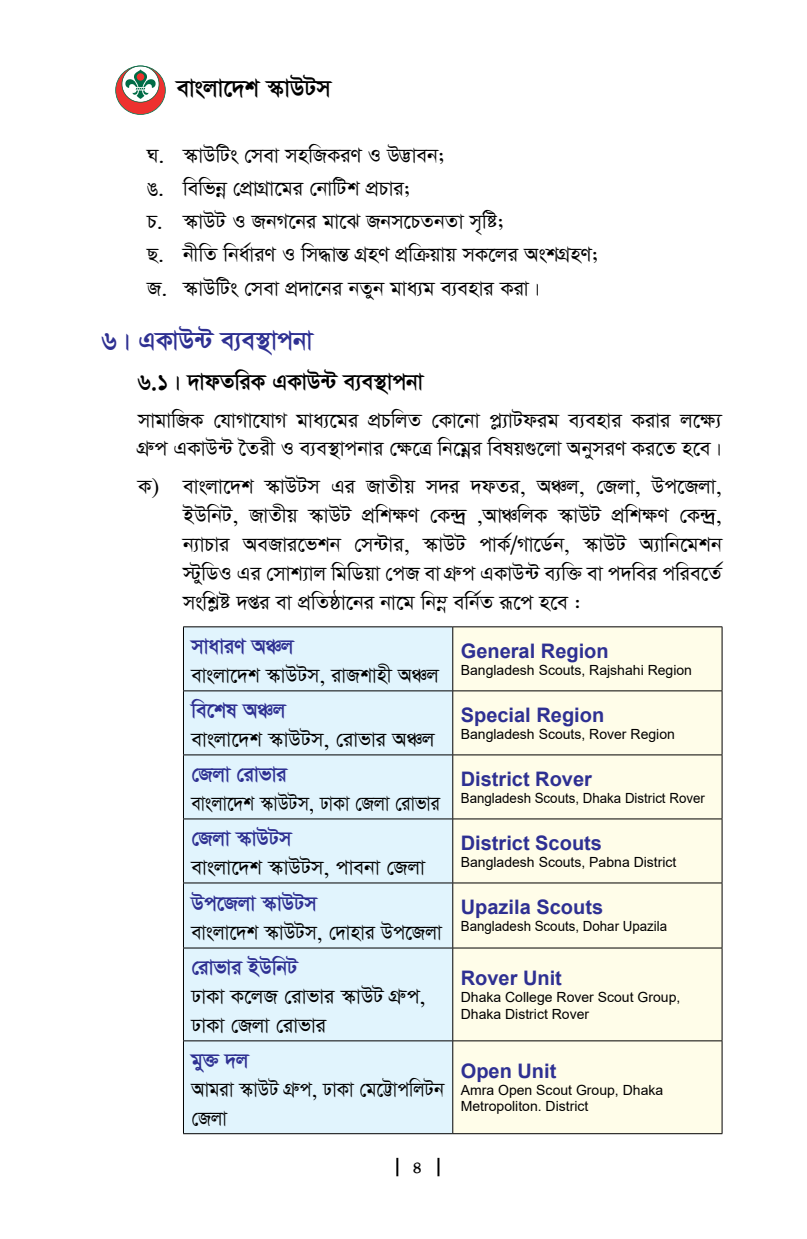
<style>
.page{position:relative;width:807px;height:1239px;background:#fff}
.page>*{position:absolute;margin:0;border:0;box-sizing:border-box;transform-origin:0 0}
.t1{font:30px "Sutonny MJ Bold";color:#2e3092}
.t2{font:28px "Sutonny MJ Bold";color:#000}
.t3{font:26px "Sutonny MJ Bold";color:#000}
.t4{font:24px/28.8px "Sutonny MJ";color:#000}
.t5{font:24px "Sutonny MJ Bold";color:#2e3092}
.t6{font:24px/28.8px "Sutonny MJ";color:#000;scale:.92 1}
.t7{font:24px "Sutonny MJ";color:#000;scale:.89 1}
.t8{font:24px "Sutonny MJ";color:#000;scale:.95 1}
.t9{font:700 20px "Arial";color:#2e3092}
.t10{font:20px "Sutonny MJ";color:#000}
.t11{font:14px/16.8px "Arial";color:#000}
.t12{font:14px "Arial";color:#000;scale:.95 1}
</style>
<div class="page">
<svg style="left:396px;top:1157px;width:2px;height:19px"></svg>
<svg style="left:437px;top:1157px;width:2px;height:19px"></svg>
<svg style="left:115px;top:66px;width:51px;height:49px"></svg>
<div style="left:137px;top:73px;width:7px;height:8px;background:#ee312f;border-radius:50%"></div>
<div style="left:184px;top:627px;width:268px;height:506px;background:#e1f4fd"></div>
<div style="left:453px;top:627px;width:268px;height:506px;background:#fffde9"></div>
<hr style="left:183px;top:626px;width:269px;height:1px;background:#000">
<hr style="left:183px;top:627px;width:1px;height:63px;background:#000">
<hr style="left:452px;top:626px;width:270px;height:1px;background:#000">
<hr style="left:452px;top:627px;width:1px;height:63px;background:#000">
<hr style="left:721px;top:627px;width:1px;height:63px;background:#000">
<hr style="left:183px;top:690px;width:269px;height:1px;background:#000">
<hr style="left:183px;top:691px;width:1px;height:63px;background:#000">
<hr style="left:452px;top:690px;width:270px;height:1px;background:#000">
<hr style="left:452px;top:691px;width:1px;height:63px;background:#000">
<hr style="left:721px;top:691px;width:1px;height:63px;background:#000">
<hr style="left:183px;top:754px;width:269px;height:1px;background:#000">
<hr style="left:183px;top:755px;width:1px;height:63px;background:#000">
<hr style="left:452px;top:754px;width:270px;height:1px;background:#000">
<hr style="left:452px;top:755px;width:1px;height:63px;background:#000">
<hr style="left:721px;top:755px;width:1px;height:63px;background:#000">
<hr style="left:183px;top:818px;width:269px;height:1px;background:#000">
<hr style="left:183px;top:819px;width:1px;height:63px;background:#000">
<hr style="left:452px;top:818px;width:270px;height:1px;background:#000">
<hr style="left:452px;top:819px;width:1px;height:63px;background:#000">
<hr style="left:721px;top:819px;width:1px;height:63px;background:#000">
<hr style="left:183px;top:882px;width:269px;height:1px;background:#000">
<hr style="left:183px;top:883px;width:1px;height:64px;background:#000">
<hr style="left:452px;top:882px;width:270px;height:1px;background:#000">
<hr style="left:452px;top:883px;width:1px;height:64px;background:#000">
<hr style="left:721px;top:883px;width:1px;height:64px;background:#000">
<hr style="left:183px;top:947px;width:269px;height:1px;background:#000">
<hr style="left:183px;top:948px;width:1px;height:92px;background:#000">
<hr style="left:452px;top:947px;width:270px;height:1px;background:#000">
<hr style="left:452px;top:948px;width:1px;height:92px;background:#000">
<hr style="left:721px;top:948px;width:1px;height:92px;background:#000">
<hr style="left:183px;top:1040px;width:269px;height:1px;background:#000">
<hr style="left:183px;top:1041px;width:1px;height:92px;background:#000">
<hr style="left:452px;top:1040px;width:270px;height:1px;background:#000">
<hr style="left:452px;top:1041px;width:1px;height:92px;background:#000">
<hr style="left:721px;top:1041px;width:1px;height:92px;background:#000">
<hr style="left:183px;top:1133px;width:269px;height:1px;background:#000">
<hr style="left:452px;top:1133px;width:270px;height:1px;background:#000">
<p class="t2" style="left:177px;top:73px;width:155px">EVSJV‡`K ¯‹VDUM</p>
<p class="t4" style="left:147px;top:140px;width:452px;line-height:33.2px">N. ¯‹VDWUS †MEV MNWRKIY I D™¢VEB;<br>O. WEWFBŒ †CÖVMÖV‡GI †BVWUK CÖPVI;<br>P. ¯‹VDU I RBM‡BI GV‡S RBM‡PZBZV M„WÓ;<br>Q. BXWZ WBA©VIY I WM×VŠÍMÖNY CÖWΜQVQ MK‡JI ASKMÖNY; R. ¯‹VDWUS †MEV CÖ`V‡BI BZYB GVA¨G E¨ENVI KIV|</p>
<p class="t1" style="left:102px;top:323px;width:212px">6| GKVD›U E¨E¯’VCBV</p>
<p class="t3" style="left:138px;top:367px;width:286px">6.1| `VDZWIK GKVD›U E¨E¯’VCBV</p>
<p class="t4" style="left:138px;top:406px;width:585px">MVGVWRK †HVMV‡HVM GVA¨‡GI CÖPWJZ †KV‡BV CØ¨VUDIG E¨ENVI KIVI J‡¶¨<br>MÖÆC GKVD›U ‰ZIX I E¨E¯’VCBVI †¶‡Î WB‡GŒI WELQ¸‡JV ABYMIY KI‡Z N‡E|</p>
<p class="t4" style="left:183px;top:473px;width:546px;text-indent:-45px">K) EVSJV‡`K ¯‹VDUM GI RVZXQ M`I `DZI, AÂJ, †RJV, DC‡RJV, BDWBU, RVZXQ ¯‹VDU CÖWK¶Y †K›`ª,AVÂWJK ¯‹VDU CÖWK¶Y †K›`ª, B¨VPVI AERVI‡FKB †M›UVI, ¯‹VDU CVK©/MV‡W©B, ¯‹VDU A¨VWB‡GKB ÷YWWI GI †MVK¨VJ WGWWQV †CR EV MÖÆC GKVD›U E¨W³ EV C`WEI CWIE‡Z© MSWKØÓ `ßI EV CÖWZÔV‡BI BV‡G WB¤Œ EWB©Z IƑ‡C N‡E :</p>
<p class="t5" style="left:191px;top:633px;width:104px">MVAVIY AÂJ</p>
<p class="t4" style="left:191px;top:662px;width:249px">EVSJV‡`K ¯‹VDUM, IVRKVNX AÂJ</p>
<p class="t9" style="left:460px;top:636px;width:149px">General Region</p>
<p class="t11" style="left:460px;top:661px;width:233px">Bangladesh Scouts, Rajshahi Region</p>
<p class="t5" style="left:191px;top:697px;width:95px">WE‡KL AÂJ</p>
<p class="t4" style="left:191px;top:726px;width:244px">EVSJV‡`K ¯‹VDUM, †IVFVI AÂJ</p>
<p class="t5" style="left:191px;top:761px;width:97px">†RJV †IVFVI</p>
<p class="t7" style="left:191px;top:790px;width:280px">EVSJV‡`K ¯‹VDUM, XVKV †RJV †IVFVI</p>
<p class="t5" style="left:191px;top:825px;width:101px">†RJV ¯‹VDUM</p>
<p class="t4" style="left:191px;top:854px;width:235px">EVSJV‡`K ¯‹VDUM, CVEBV †RJV</p>
<p class="t5" style="left:191px;top:889px;width:127px">DC‡RJV ¯‹VDUM</p>
<p class="t8" style="left:191px;top:918px;width:265px">EVSJV‡`K ¯‹VDUM, †`VNVI DC‡RJV</p>
<p class="t5" style="left:191px;top:954px;width:107px">†IVFVI BDWBU</p>
<p class="t4" style="left:191px;top:983px;width:235px">XVKV K‡JR †IVFVI ¯‹VDU MÖÆC,<br>XVKV †RJV †IVFVI</p>
<p class="t5" style="left:191px;top:1047px;width:58px">GY³ `J</p>
<p class="t6" style="left:191px;top:1075px;width:276px">AVGIV ¯‹VDU MÖÆC, XVKV †G‡ÆVCWJUB †RJV</p>
<p class="t10" style="left:412px;top:1156px;width:11px">4</p>
<p class="t9" style="left:460px;top:700px;width:145px">Special Region</p>
<p class="t11" style="left:460px;top:725px;width:215px">Bangladesh Scouts, Rover Region</p>
<p class="t9" style="left:460px;top:764px;width:133px">District Rover</p>
<p class="t12" style="left:460px;top:788px;width:258px">Bangladesh Scouts, Dhaka District Rover</p>
<p class="t9" style="left:460px;top:828px;width:143px">District Scouts</p>
<p class="t11" style="left:460px;top:853px;width:217px">Bangladesh Scouts, Pabna District</p>
<p class="t9" style="left:460px;top:893px;width:144px">Upazila Scouts</p>
<p class="t12" style="left:460px;top:916px;width:219px">Bangladesh Scouts, Dohar Upazila</p>
<p class="t9" style="left:460px;top:963px;width:103px">Rover Unit</p>
<p class="t11" style="left:460px;top:988px;width:221px">Dhaka College Rover Scout Group,<br>Dhaka District Rover</p>
<p class="t9" style="left:460px;top:1056px;width:97px">Open Unit</p>
<p class="t11" style="left:460px;top:1081px;width:204px">Amra Open Scout Group, Dhaka<br>Metropoliton. District</p>
</div>
